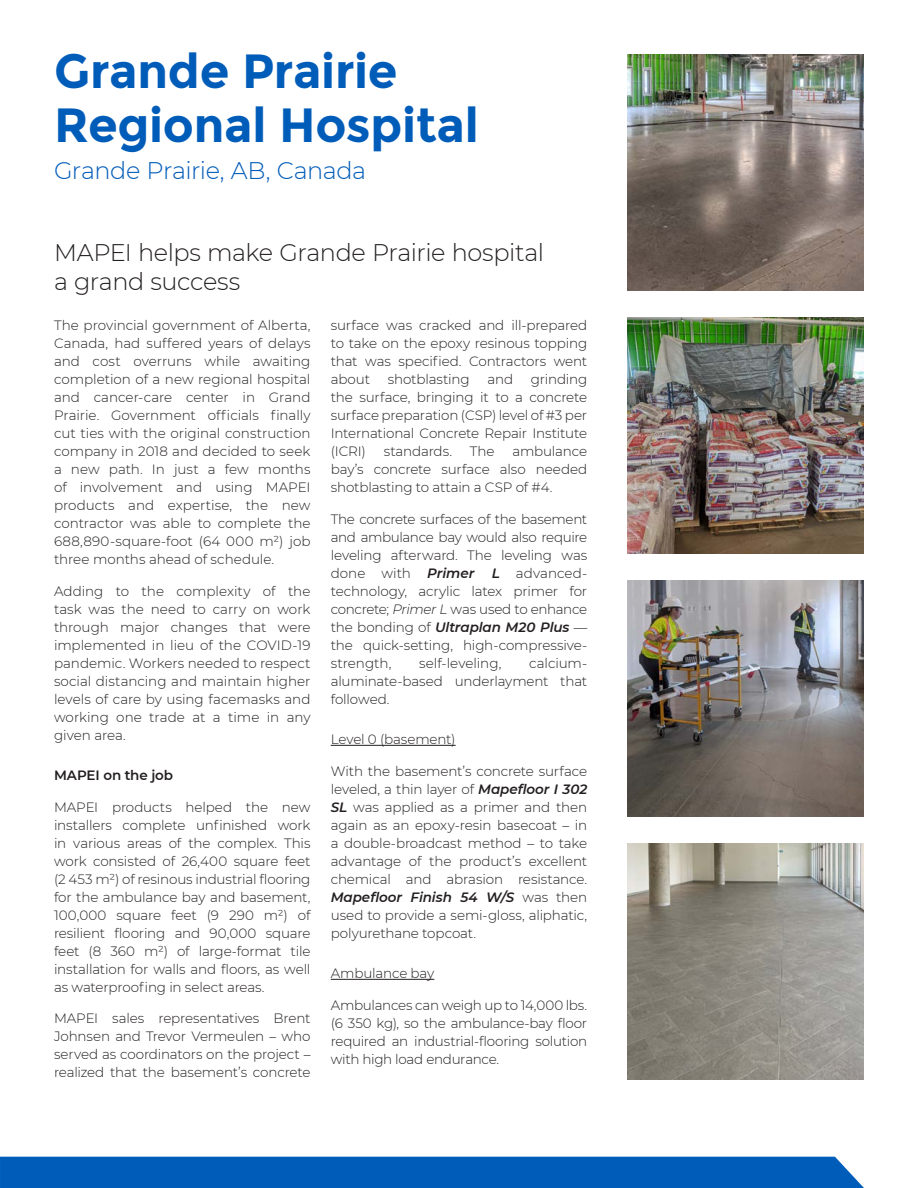
<style>
.page{position:relative;width:918px;height:1188px;background:#fff}
.page>*{position:absolute;margin:0;border:0;box-sizing:border-box;transform-origin:0 0}
.t1{font:700 48px/54px "Montserrat";letter-spacing:-.005em;color:#005cb9}
.t2{font:300 24px/28.8px "Montserrat";letter-spacing:-.015em;color:#231f20}
.t3{font:300 24px "Montserrat";letter-spacing:-.02em;color:#005cb9}
.t4{font:300 13.5px/18px "Montserrat";letter-spacing:-.01em;color:#231f20;text-align:justify}
.t5{font:600 13.5px "Montserrat";letter-spacing:-.005em;color:#231f20}
.s1{font-weight:600;font-style:italic}
.s2{font-style:italic}
</style>
<div class="page">
<img style="left:628px;top:317px;width:236px;height:237px">
<img style="left:628px;top:580px;width:236px;height:237px">
<img style="left:628px;top:54px;width:236px;height:236px">
<img style="left:628px;top:844px;width:236px;height:236px">
<div style="left:0;top:1157px;width:864px;height:31px;background:#005cb9"></div>
<hr style="left:331px;top:745px;width:125px;height:1px;background:#231f20">
<hr style="left:331px;top:979px;width:103px;height:1px;background:#231f20">
<h1 class="t1" style="left:54px;top:44px;width:426px">Grande Prairie<br>Regional Hospital</h1>
<h2 class="t3" style="left:54px;top:155px;width:314px">Grande Prairie, AB, Canada</h2>
<h2 class="t2" style="left:54px;top:238px;width:492px">MAPEI helps make Grande Prairie hospital a grand success</h2>
<p class="t4" style="left:331px;top:316px;width:258px">surface was cracked and ill-prepared to take on the epoxy resinous topping that was specified. Contractors went about</p>
<p class="t4" style="left:54px;top:316px;width:258px">The provincial government of Alberta, Canada, had suffered years of delays and cost overruns while awaiting completion of a new regional hospital and cancer-care center in Grand Prairie. Government officials finally cut ties with the original construction company in 2018 and decided to seek a new path. In just a few months of involvement and using MAPEI products and expertise, the new contractor was able to complete the 688,890-square-foot (64 000 m²) job three months ahead of schedule.</p>
<p class="t4" style="left:54px;top:582px;width:258px">Adding to the complexity of the task was the need to carry on work through major changes that were implemented in lieu of the COVID-19 pandemic. Workers needed to respect social distancing and maintain higher levels of care by using facemasks and working one trade at a time in any given area.</p>
<p class="t5" style="left:54px;top:766px;width:121px">MAPEI on the job</p>
<p class="t4" style="left:54px;top:797px;width:258px">MAPEI products helped the new installers complete unfinished work in various areas of the complex. This work consisted of 26,400 square feet (2 453 m²) of resinous industrial flooring for the ambulance bay and basement, 100,000 square feet (9 290 m²) of resilient flooring and 90,000 square feet (8 360 m²) of large-format tile installation for walls and floors, as well as waterproofing in select areas.</p>
<p class="t4" style="left:54px;top:1009px;width:258px">MAPEI sales representatives Brent Johnsen and Trevor Vermeulen – who served as coordinators on the project – realized that the basement’s concrete</p>
<p class="t4" style="left:331px;top:370px;width:258px;text-indent:200px">grinding the surface, bringing it to a concrete surface preparation (CSP) level of #3 per International Concrete Repair Institute (ICRI)</p>
<p class="t4" style="left:388px;top:370px;width:83px">shotblasting</p>
<p class="t4" style="left:487px;top:370px;width:27px">and</p>
<p class="t4" style="left:331px;top:442px;width:258px;text-indent:182px">ambulance bay’s concrete surface also needed shotblasting to attain a CSP of #4.</p>
<p class="t4" style="left:331px;top:510px;width:258px">The concrete surfaces of the basement and ambulance bay would also require leveling afterward. The leveling was done with <span class="s1">Primer</span></p>
<p class="t4" style="left:384px;top:442px;width:70px">standards.</p>
<p class="t4" style="left:470px;top:442px;width:26px">The</p>
<p class="t4" style="left:331px;top:564px;width:258px;text-indent:161px"><span class="s1">L</span> advanced&shy;technology, acrylic latex primer for concrete; <span class="s2">Primer L</span> was used to enhance the bonding of <span class="s1">Ultraplan M20 Plus</span> — the quick-setting, high-compressive&shy;strength,</p>
<p class="t4" style="left:419px;top:654px;width:84px">self-leveling,</p>
<p class="t4" style="left:331px;top:654px;width:258px;text-indent:198px">calcium&shy;aluminate-based underlayment that followed.</p>
<p class="t4" style="left:331px;top:730px;width:126px">Level 0 (basement)</p>
<p class="t4" style="left:331px;top:762px;width:258px">With the basement’s concrete surface leveled, a thin layer of <span class="s1">Mapefloor I 302<br>SL</span> was applied as a primer and then again as an epoxy-resin basecoat – in a double-broadcast method – to take advantage of the product’s excellent chemical and abrasion resistance.<br><span class="s1">Mapefloor Finish 54 W/S</span> was then used to provide a semi-gloss, aliphatic, polyurethane topcoat.</p>
<p class="t4" style="left:331px;top:964px;width:105px">Ambulance bay</p>
<p class="t4" style="left:331px;top:995px;width:258px">Ambulances can weigh up to 14,000 lbs. (6 350 kg), so the ambulance-bay floor required an industrial-flooring solution with high load endurance.</p>
</div>
